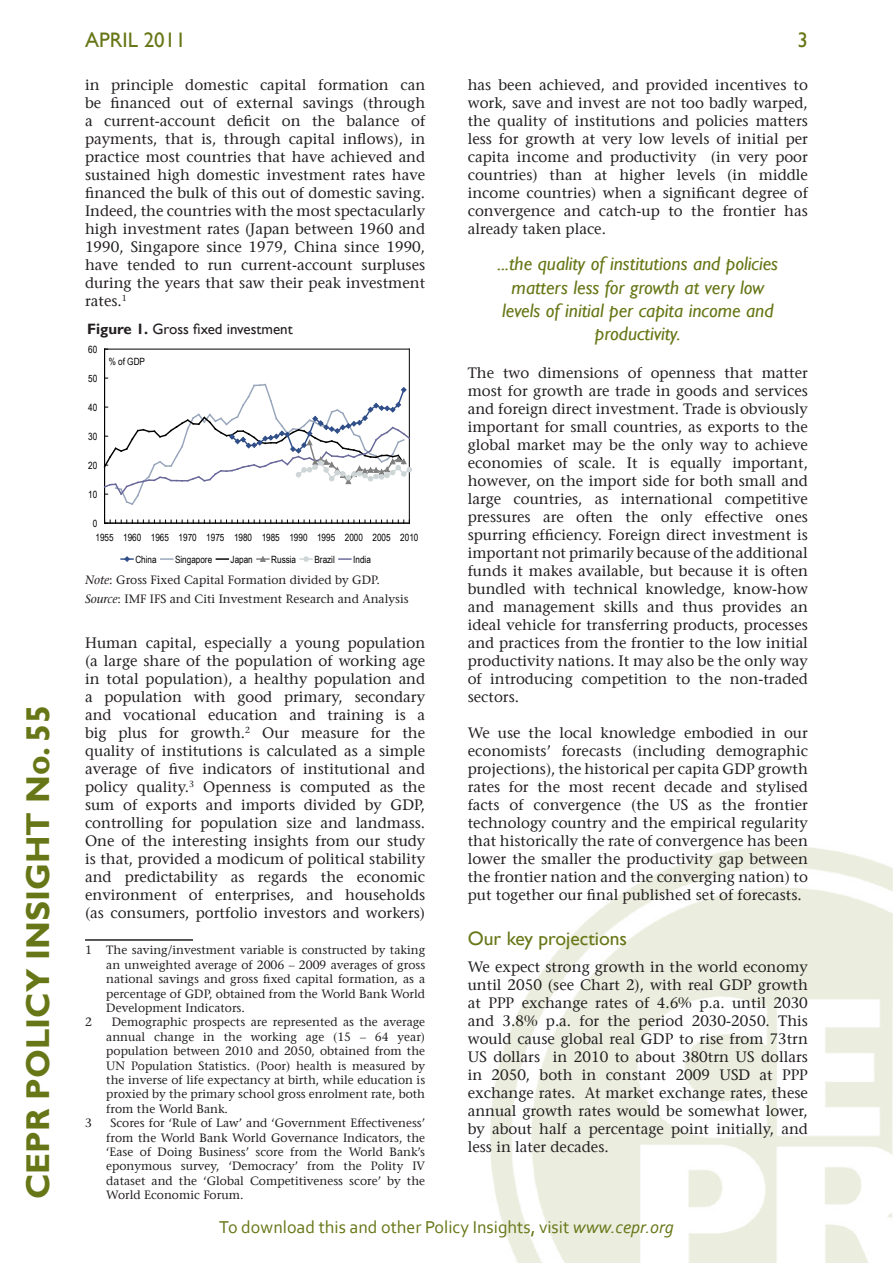
<style>
.page{position:relative;width:893px;height:1263px;background:#fff}
.page>*{position:absolute;margin:0;border:0;box-sizing:border-box;transform-origin:0 0}
.t1{font:700 33px "Gill Sans";color:#677717}
.t2{font:21px "Gill Sans";color:#677717}
.Pull_quote_paragraph{font:italic 19.5px/23.4px "Gill Sans";color:#677717;text-align:center}
.A_Sub-Heading{font:19.5px "Gill Sans";color:#677717}
.t3{font:18px "Corbel";color:#677717}
.Text{font:15px/18px "Stone Serif";color:#231f20;text-align:justify}
.Footnote_text{font:15px/18px "Stone Serif";color:#231f20;text-align:justify}
.Figure_Title{font:15px "Gill Sans";color:#231f20}
.Footnote_text-2{font:12px/14.4px "Stone Serif";color:#231f20;text-align:justify}
.Figure_Notes{font:12px "Stone Serif";color:#231f20}
.t4{font:10.05px "Arial Narrow";color:#000}
.s1{font-weight:700}
.s2{font-style:italic}
</style>
<div class="page">
<img style="left:490px;top:846px;width:403px;height:417px">
<hr style="left:85px;top:939px;width:108px;height:2px;background:#231f20">
<hr style="left:105px;top:349px;width:304px;height:1px;background:#000">
<hr style="left:409px;top:349px;width:1px;height:174px;background:#000">
<hr style="left:104px;top:349px;width:1px;height:174px;background:#000">
<svg style="left:104px;top:520px;width:306px;height:4px"></svg>
<svg style="left:103px;top:378px;width:309px;height:128px"></svg>
<svg style="left:121px;top:556px;width:12px;height:6px"></svg>
<svg style="left:161px;top:558px;width:12px;height:2px"></svg>
<svg style="left:216px;top:558px;width:12px;height:2px"></svg>
<svg style="left:257px;top:556px;width:12px;height:6px"></svg>
<svg style="left:300px;top:556px;width:12px;height:5px"></svg>
<svg style="left:339px;top:558px;width:12px;height:2px"></svg>
<h1 class="t1" style="left:18px;top:1199px;width:496px;rotate:-90deg">CEPR POLICY INSIGHT No. 55</h1>
<h2 class="t2" style="left:85px;top:28px;width:102px">APRIL 2011</h2>
<h2 class="t2" style="left:797px;top:28px;width:12px">3</h2>
<p class="Text" style="left:85px;top:76px;width:342px">in principle domestic capital formation can be financed out of external savings (through a current-account deficit on the balance of payments, that is, through capital inflows), in practice most countries that have achieved and sustained high domestic investment rates have financed the bulk of this out of domestic saving.<br>Indeed, the countries with the most spectacularly high investment rates (Japan between 1960 and 1990, Singapore since 1979, China since 1990, have tended to run current-account surpluses during the years that saw their peak investment rates.<sup>1</sup></p>
<p class="Figure_Title" style="left:87px;top:321px;width:207px"><span class="s1">Figure 1.</span> Gross fixed investment</p>
<p class="t4" style="left:88px;top:342px;width:11px">60</p>
<p class="t4" style="left:88px;top:371px;width:11px">50</p>
<p class="t4" style="left:88px;top:400px;width:11px">40</p>
<p class="t4" style="left:88px;top:429px;width:11px">30</p>
<p class="t4" style="left:88px;top:458px;width:11px">20</p>
<p class="t4" style="left:88px;top:487px;width:11px">10</p>
<p class="t4" style="left:93px;top:516px;width:6px">0</p>
<p class="t4" style="left:109px;top:354px;width:38px">% of GDP</p>
<p class="t4" style="left:95px;top:530px;width:324px">1955 1960 1965 1970 1975 1980 1985 1990 1995 2000 2005 2010</p>
<p class="t4" style="left:135px;top:552px;width:23px">China</p>
<p class="t4" style="left:175px;top:552px;width:39px">Singapore</p>
<p class="t4" style="left:231px;top:552px;width:24px">Japan</p>
<p class="t4" style="left:271px;top:552px;width:26px">Russia</p>
<p class="t4" style="left:314px;top:552px;width:22px">Brazil</p>
<p class="t4" style="left:353px;top:552px;width:19px">India</p>
<p class="Figure_Notes" style="left:85px;top:573px;width:296px"><span class="s2">Note</span>: Gross Fixed Capital Formation divided by GDP.</p>
<p class="Figure_Notes" style="left:85px;top:592px;width:325px"><span class="s2">Source</span>: IMF IFS and Citi Investment Research and Analysis</p>
<p class="Text" style="left:85px;top:634px;width:342px">Human capital, especially a young population (a large share of the population of working age in total population), a healthy population and a population with good primary, secondary and vocational education and training is a big plus for growth.<sup>2</sup> Our measure for the quality of institutions is calculated as a simple average of five indicators of institutional and policy quality.<sup>3</sup> Openness is computed as the sum of exports and imports divided by GDP, controlling for population size and landmass.<br>One of the interesting insights from our study is that, provided a modicum of political stability and predictability as regards the economic environment of enterprises, and households (as consumers, portfolio investors and workers)</p>
<p class="Footnote_text-2" style="left:106px;top:943px;width:320px;text-indent:-21px">1 The saving/investment variable is constructed by taking an unweighted average of 2006 – 2009 averages of gross national savings and gross fixed capital formation, as a percentage of GDP, obtained from the World Bank World Development Indicators.</p>
<p class="Footnote_text-2" style="left:85px;top:1015px;width:8px">2</p>
<p class="Footnote_text-2" style="left:106px;top:1015px;width:320px;text-indent:5px">Demographic prospects are represented as the average annual change in the working age (15 – 64 year) population between 2010 and 2050, obtained from the UN Population Statistics. (Poor) health is measured by the inverse of life expectancy at birth, while education is proxied by the primary school gross enrolment rate, both from the World Bank.</p>
<p class="Footnote_text-2" style="left:85px;top:1116px;width:8px">3</p>
<p class="Footnote_text-2" style="left:106px;top:1116px;width:320px;text-indent:4px">Scores for ‘Rule of Law’ and ‘Government Effectiveness’ from the World Bank World Governance Indicators, the ‘Ease of Doing Business’ score from the World Bank’s eponymous survey, ‘Democracy’ from the Polity IV dataset and the ‘Global Competitiveness score’ by the World Economic Forum.</p>
<p class="Footnote_text" style="left:468px;top:76px;width:342px">has been achieved, and provided incentives to work, save and invest are not too badly warped, the quality of institutions and policies matters less for growth at very low levels of initial per capita income and productivity (in very poor countries) than at higher levels (in middle income countries) when a significant degree of convergence and catch-up to the frontier has already taken place.</p>
<p class="Pull_quote_paragraph" style="left:498px;top:252px;width:282px">...the quality of institutions and policies matters less for growth at very low levels of initial per capita income and productivity.</p>
<p class="Text" style="left:468px;top:364px;width:342px">The two dimensions of openness that matter most for growth are trade in goods and services and foreign direct investment. Trade is obviously important for small countries, as exports to the global market may be the only way to achieve economies of scale. It is equally important, however, on the import side for both small and large countries, as international competitive pressures are often the only effective ones spurring efficiency. Foreign direct investment is important not primarily because of the additional funds it makes available, but because it is often bundled with technical knowledge, know-how and management skills and thus provides an ideal vehicle for transferring products, processes and practices from the frontier to the low initial productivity nations. It may also be the only way of introducing competition to the non-traded sectors.</p>
<p class="Text" style="left:468px;top:724px;width:342px">We use the local knowledge embodied in our economists’ forecasts (including demographic projections), the historical per capita GDP growth rates for the most recent decade and stylised facts of convergence (the US as the frontier technology country and the empirical regularity that historically the rate of convergence has been lower the smaller the productivity gap between the frontier nation and the converging nation) to put together our final published set of forecasts.</p>
<p class="A_Sub-Heading" style="left:468px;top:927px;width:161px">Our key projections</p>
<p class="Text" style="left:468px;top:958px;width:342px">We expect strong growth in the world economy until 2050 (see Chart 2), with real GDP growth at PPP exchange rates of 4.6% p.a. until 2030 and 3.8% p.a. for the period 2030-2050. This would cause global real GDP to rise from 73trn US dollars in 2010 to about 380trn US dollars in 2050, both in constant 2009 USD at PPP exchange rates. At market exchange rates, these annual growth rates would be somewhat lower, by about half a percentage point initially, and less in later decades.</p>
<p class="t3" style="left:219px;top:1216px;width:456px">To download this and other Policy Insights, visit <span class="s2">www.cepr.org</span></p>
</div>
